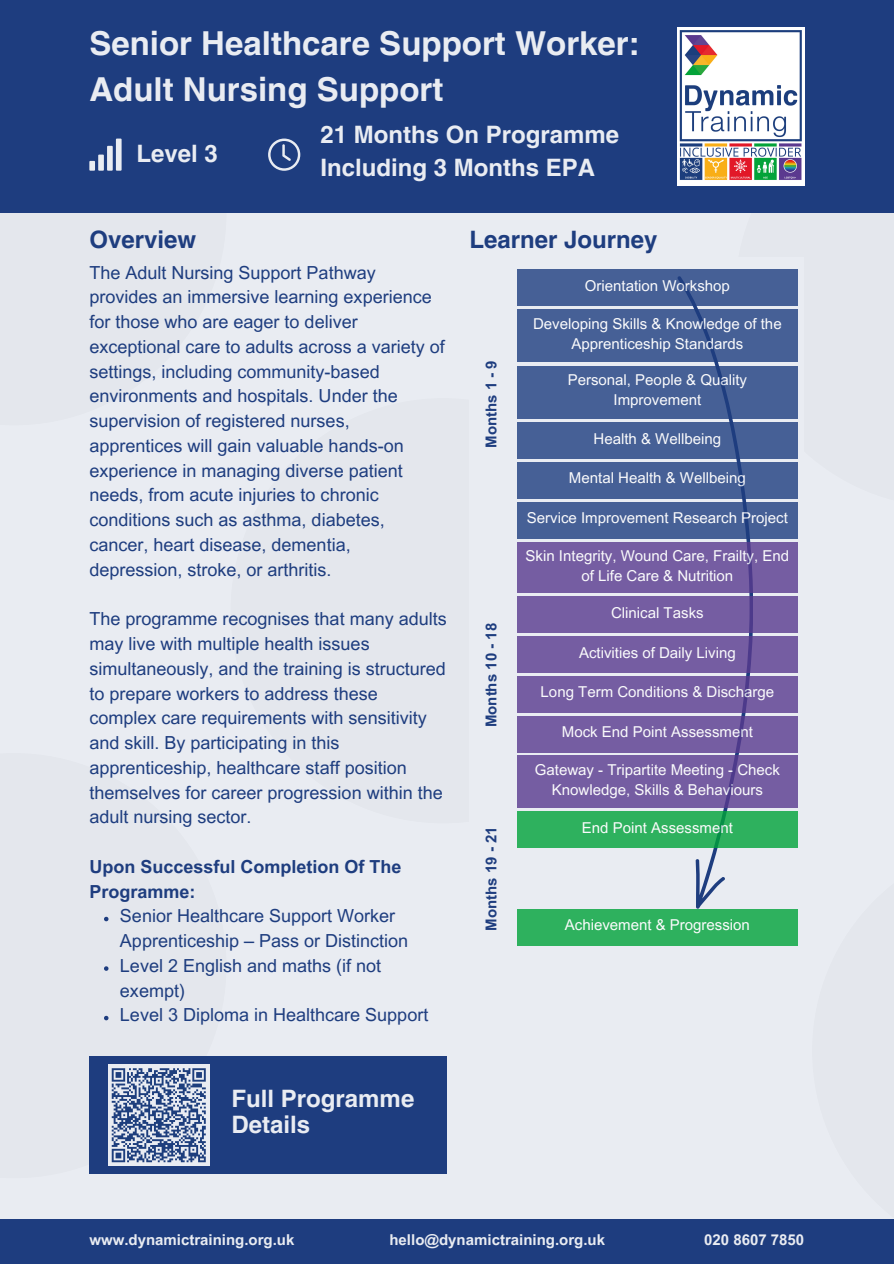
<style>
.page{position:relative;width:894px;height:1264px;background:#fff}
.page>*{position:absolute;margin:0;border:0;box-sizing:border-box;transform-origin:0 0}
.t1{font:700 33px/46.2px "Helvetica LT Pro";color:#e9ecf2}
.t2{font:700 24px/25.8px "Helvetica LT Pro";color:#e9ecf2}
.t3{font:700 24px "Helvetica LT Pro";color:#1e3d7f}
.t4{font:18px/24.8px "Arial MT Pro";color:#1e3d7f}
.t5{font:700 18px/24.8px "Arial MT Pro";color:#1e3d7f}
.t6{font:15px/20.2px "Arial MT Pro";color:#fff;text-align:center}
.t7{font:700 15px "Arial MT Pro";color:#e9ecf2}
.t8{font:700 15px "Arial MT Pro";color:#1e3d7f}
</style>
<div class="page">
<div style="left:0;top:0;width:893px;height:1263px;background:#e9ecf2"></div>
<div style="left:0;top:0;width:226px;height:425px;background:#e4e7ed"></div>
<div style="left:734px;top:82px;width:159px;height:425px;background:#e4e7ed"></div>
<div style="left:230px;top:398px;width:425px;height:425px;background:#e4e7ed;border-radius:50%"></div>
<div style="left:0;top:753px;width:226px;height:425px;background:#e4e7ed"></div>
<div style="left:811px;top:838px;width:82px;height:425px;background:#e4e7ed"></div>
<div style="left:89px;top:1056px;width:357px;height:118px;background:#1e3d7f"></div>
<div style="left:108px;top:1064px;width:101px;height:102px;background:#e9ecf2"></div>
<svg style="left:111px;top:1068px;width:95px;height:95px"></svg>
<svg style="left:104px;top:916px;width:4px;height:5px"></svg>
<svg style="left:104px;top:966px;width:4px;height:4px"></svg>
<svg style="left:104px;top:1015px;width:4px;height:5px"></svg>
<div style="left:469px;top:257px;width:335px;height:704px;background:#e9ecf2"></div>
<svg style="left:677px;top:306px;width:75px;height:602px"></svg>
<div style="left:517px;top:269px;width:280px;height:37px;background:#466096"></div>
<div style="left:517px;top:309px;width:280px;height:53px;background:#466096"></div>
<div style="left:517px;top:366px;width:280px;height:52px;background:#466096"></div>
<div style="left:517px;top:422px;width:280px;height:36px;background:#466096"></div>
<div style="left:517px;top:462px;width:280px;height:36px;background:#466096"></div>
<div style="left:517px;top:502px;width:280px;height:36px;background:#466096"></div>
<div style="left:517px;top:811px;width:280px;height:37px;background:#2eb15e"></div>
<div style="left:517px;top:908px;width:280px;height:37px;background:#2eb15e"></div>
<div style="left:517px;top:542px;width:280px;height:51px;background:#755da2"></div>
<div style="left:517px;top:636px;width:280px;height:36px;background:#755da2"></div>
<div style="left:517px;top:596px;width:280px;height:36px;background:#755da2"></div>
<div style="left:517px;top:676px;width:280px;height:36px;background:#755da2"></div>
<div style="left:517px;top:715px;width:280px;height:37px;background:#755da2"></div>
<div style="left:517px;top:755px;width:280px;height:53px;background:#755da2"></div>
<div style="left:0;top:0;width:893px;height:213px;background:#1e3d7f"></div>
<svg style="left:89px;top:138px;width:32px;height:33px"></svg>
<img style="left:677px;top:28px;width:127px;height:157px">
<svg style="left:268px;top:138px;width:32px;height:33px"></svg>
<div style="left:0;top:1218px;width:893px;height:45px;background:#1e3d7f"></div>
<p class="t1" style="left:89px;top:23px;width:552px">Senior Healthcare Support Worker:<br>Adult Nursing Support</p>
<h2 class="t2" style="left:136px;top:143px;width:83px">Level 3</h2>
<h5 class="t2" style="left:320px;top:121px;width:300px;line-height:32.7px">21 Months On Programme<br>Including 3 Months EPA</h5>
<p class="t3" style="left:89px;top:231px;width:108px">Overview</p>
<p class="t4" style="left:89px;top:262px;width:357px">The Adult Nursing Support Pathway provides an immersive learning experience for those who are eager to deliver exceptional care to adults across a variety of settings, including community-based environments and hospitals. Under the supervision of registered nurses, apprentices will gain valuable hands-on experience in managing diverse patient needs, from acute injuries to chronic conditions such as asthma, diabetes, cancer, heart disease, dementia, depression, stroke, or arthritis.</p>
<h2 class="t4" style="left:89px;top:609px;width:359px">The programme recognises that many adults may live with multiple health issues simultaneously, and the training is structured to prepare workers to address these complex care requirements with sensitivity and skill. By participating in this apprenticeship, healthcare staff position themselves for career progression within the adult nursing sector.</h2>
<p class="t5" style="left:89px;top:856px;width:314px">Upon Successful Completion Of The<br>Programme:</p>
<h2 class="t4" style="left:120px;top:906px;width:290px">Senior Healthcare Support Worker<br>Apprenticeship – Pass or Distinction</h2>
<p class="t4" style="left:120px;top:955px;width:263px">Level 2 English and maths (if not exempt)</p>
<h4 class="t4" style="left:120px;top:1005px;width:310px">Level 3 Diploma in Healthcare Support</h4>
<h4 class="t3" style="left:469px;top:231px;width:190px">Learner Journey</h4>
<p class="t6" style="left:584px;top:277px;width:146px">Orientation Workshop</p>
<p class="t6" style="left:533px;top:315px;width:250px">Developing Skills &amp; Knowledge of the<br>Apprenticeship Standards</p>
<p class="t6" style="left:567px;top:371px;width:181px">Personal, People &amp; Quality<br>Improvement</p>
<p class="t6" style="left:593px;top:430px;width:129px">Health &amp; Wellbeing</p>
<p class="t6" style="left:569px;top:470px;width:178px">Mental Health &amp; Wellbeing</p>
<p class="t6" style="left:526px;top:510px;width:262px">Service Improvement Research Project</p>
<h3 class="t8" style="left:485px;top:447px;width:89px;rotate:-90deg">Months 1 - 9</h3>
<p class="t6" style="left:525px;top:547px;width:265px">Skin Integrity, Wound Care, Frailty, End of Life Care &amp; Nutrition</p>
<p class="t8" style="left:485px;top:727px;width:106px;rotate:-90deg">Months 10 - 18</p>
<p class="t8" style="left:485px;top:930px;width:106px;rotate:-90deg">Months 19 - 21</p>
<p class="t6" style="left:611px;top:604px;width:94px">Clinical Tasks</p>
<p class="t6" style="left:579px;top:644px;width:158px">Activities of Daily Living</p>
<p class="t6" style="left:540px;top:683px;width:235px">Long Term Conditions &amp; Discharge</p>
<p class="t6" style="left:561px;top:723px;width:192px">Mock End Point Assessment</p>
<p class="t6" style="left:534px;top:761px;width:246px">Gateway - Tripartite Meeting - Check<br>Knowledge, Skills &amp; Behaviours</p>
<p class="t6" style="left:581px;top:819px;width:152px">End Point Assessment</p>
<p class="t6" style="left:564px;top:916px;width:186px">Achievement &amp; Progression</p>
<h1 class="t2" style="left:231px;top:1088px;width:184px">Full Programme<br>Details</h1>
<h5 class="t7" style="left:89px;top:1233px;width:206px">www.dynamictraining.org.uk</h5>
<p class="t7" style="left:389px;top:1233px;width:217px">hello@dynamictraining.org.uk</p>
<p class="t7" style="left:704px;top:1233px;width:102px">020 8607 7850</p>
</div>
